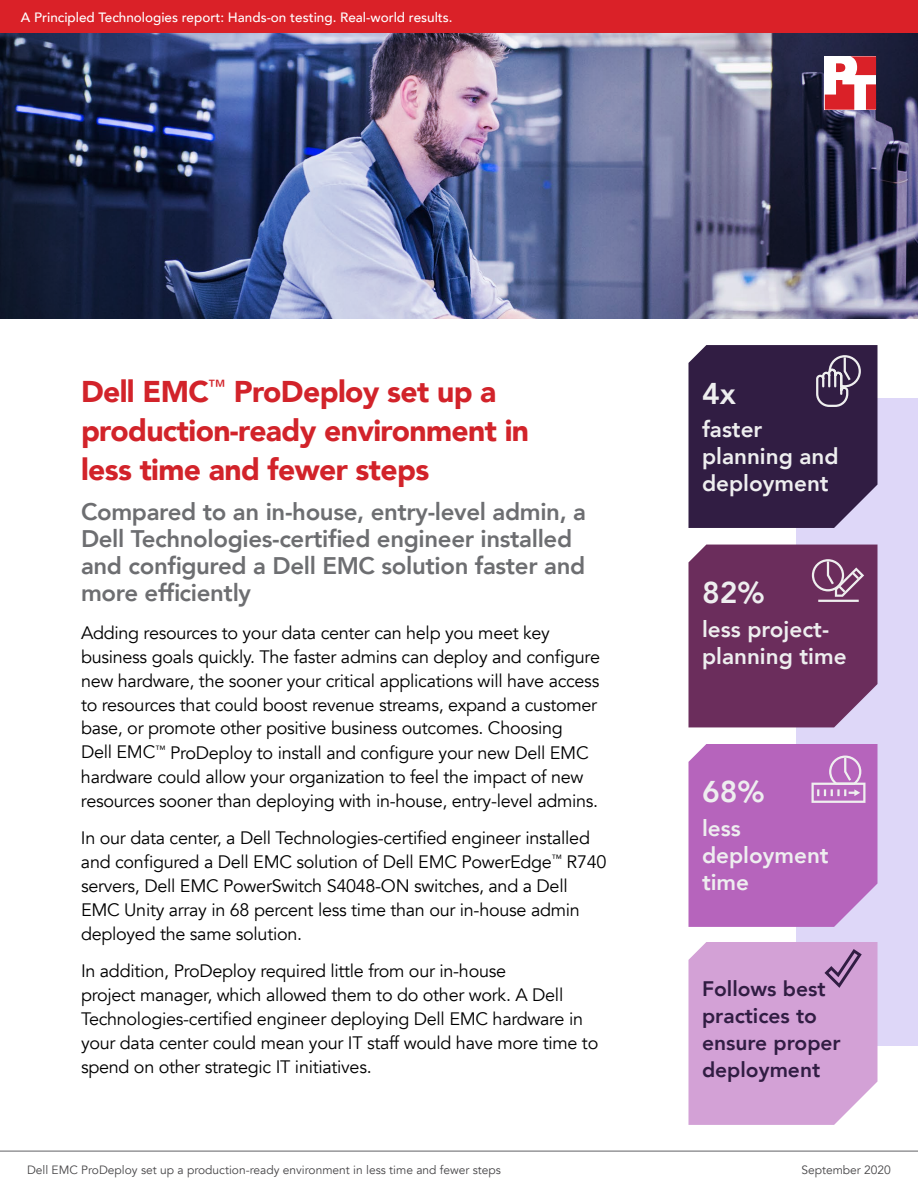
<style>
.page{position:relative;width:918px;height:1188px;background:#fff}
.page>*{position:absolute;margin:0;border:0;box-sizing:border-box;transform-origin:0 0}
.t1{font:900 30px/39px "Avenir";letter-spacing:-.02em;color:#d2232a}
.t2{font:800 30px "Avenir";color:#eeeeef}
.t3{font:800 24px/27px "Avenir";letter-spacing:-.015em;color:#6d6e71}
.t4{font:800 22.5px/27px "Avenir";color:#eeeeef}
.t5{font:800 21px/27px "Avenir";color:#311d43}
.t6{font:18px/24px "Avenir";letter-spacing:-.015em;color:#000}
.t7{font:500 13.5px "Avenir";color:#fff}
.t8{font:12px "Avenir";color:#464547}
</style>
<div class="page">
<div style="left:796px;top:398px;width:122px;height:648px;background:#ded7f8"></div>
<svg style="left:688px;top:345px;width:190px;height:183px;background:#3b284c"></svg>
<div style="left:688px;top:545px;width:190px;height:182px;background:#6b2d5c"></div>
<svg style="left:688px;top:744px;width:190px;height:183px;background:#b86bbf"></svg>
<div style="left:688px;top:942px;width:190px;height:183px;background:#d3a1d6"></div>
<img style="left:0;top:32px;width:918px;height:287px">
<hr style="left:0;top:1151px;width:918px;height:1px;background:#616264">
<div style="left:0;top:0;width:918px;height:32px;background:#da2128"></div>
<svg style="left:825px;top:56px;width:51px;height:54px"></svg>
<p class="t7" style="left:21px;top:6px;width:433px">A Principled Technologies report: Hands-on testing. Real-world results.</p>
<h1 class="t1" style="left:81px;top:371px;width:450px">Dell EMC<sup>™</sup> ProDeploy set up a production-ready environment in less time and fewer steps</h1>
<h2 class="t3" style="left:81px;top:498px;width:507px">Compared to an in-house, entry-level admin, a Dell Technologies-certified engineer installed and configured a Dell EMC solution faster and more efficiently</h2>
<p class="t6" style="left:81px;top:621px;width:521px">Adding resources to your data center can help you meet key business goals quickly. The faster admins can deploy and configure new hardware, the sooner your critical applications will have access to resources that could boost revenue streams, expand a customer base, or promote other positive business outcomes. Choosing<br>Dell EMC<sup>™</sup> ProDeploy to install and configure your new Dell EMC hardware could allow your organization to feel the impact of new resources sooner than deploying with in-house, entry-level admins.</p>
<p class="t6" style="left:81px;top:826px;width:527px">In our data center, a Dell Technologies-certified engineer installed and configured a Dell EMC solution of Dell EMC PowerEdge<sup>™</sup> R740 servers, Dell EMC PowerSwitch S4048-ON switches, and a Dell EMC Unity array in 68 percent less time than our in-house admin deployed the same solution.</p>
<p class="t6" style="left:81px;top:960px;width:519px">In addition, ProDeploy required little from our in-house<br>project manager, which allowed them to do other work. A Dell Technologies-certified engineer deploying Dell EMC hardware in your data center could mean your IT staff would have more time to spend on other strategic IT initiatives.</p>
<h1 class="t2" style="left:702px;top:370px;width:35px">4x</h1>
<p class="t4" style="left:702px;top:416px;width:138px">faster planning and deployment</p>
<h1 class="t2" style="left:702px;top:569px;width:64px">82%</h1>
<p class="t4" style="left:702px;top:615px;width:146px">less project&shy;planning time</p>
<h1 class="t2" style="left:702px;top:769px;width:64px">68%</h1>
<p class="t4" style="left:702px;top:815px;width:128px">less deployment time</p>
<p class="t5" style="left:702px;top:975px;width:140px">Follows best practices to ensure proper deployment</p>
<p class="t8" style="left:27px;top:1163px;width:476px">Dell EMC ProDeploy set up a production-ready environment in less time and fewer steps</p>
<p class="t8" style="left:801px;top:1163px;width:91px">September 2020</p>
</div>
